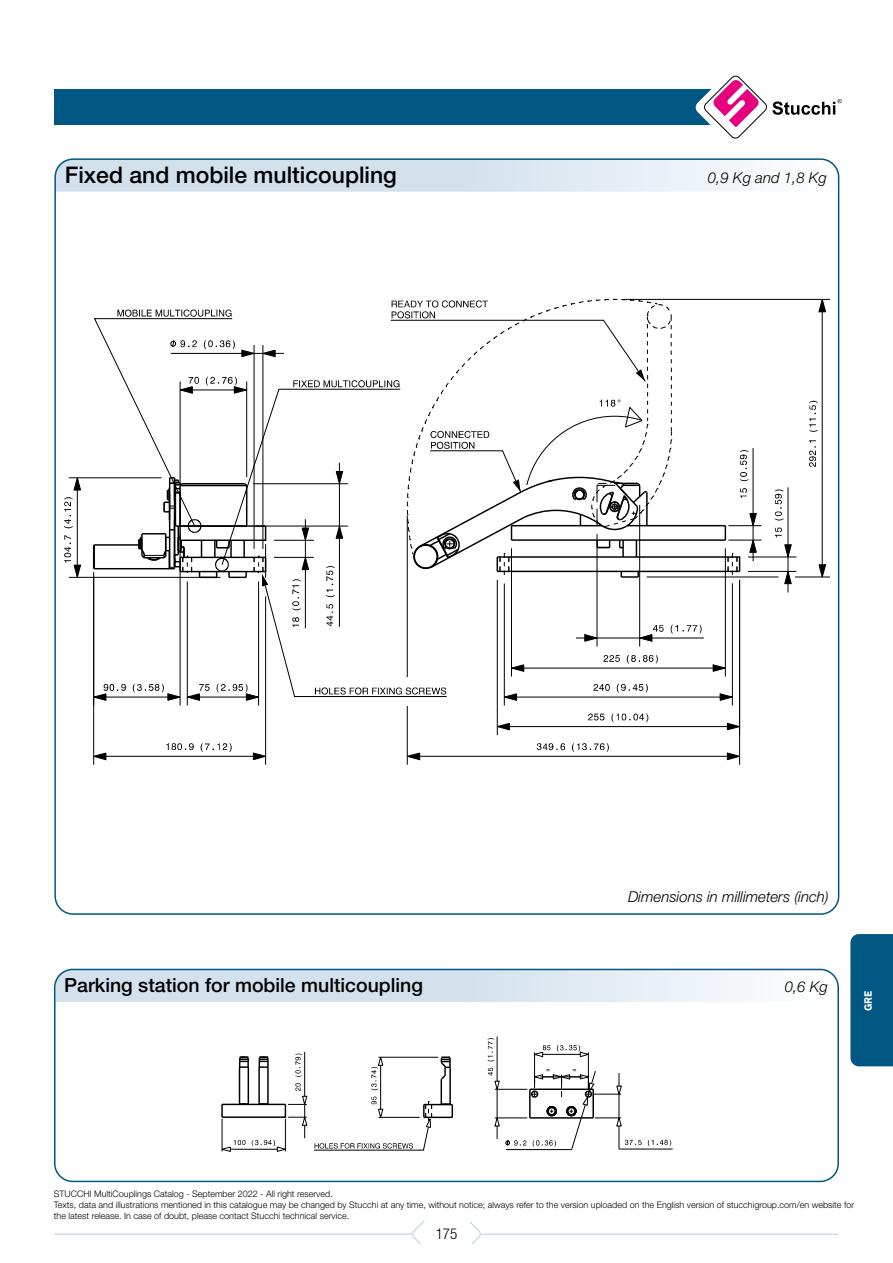
<style>
.page{position:relative;width:893px;height:1263px;background:#fff}
.page>*{position:absolute;margin:0;border:0;box-sizing:border-box;transform-origin:0 0}
.t1{font:500 22.95px "Helvetica Neue LT Std";color:#000}
.t2{font:500 19.5px "Helvetica Neue LT Std";color:#000}
.t3{font:italic 300 15px "Helvetica Neue LT Std";color:#000}
.t4{font:300 condensed 15px "Helvetica Neue LT Std";color:#000}
.t5{font:700 10.5px "IBM Plex Sans";color:#fff}
.t6{font:300 9px/10.8px "Helvetica Neue LT Std";color:#000}
</style>
<div class="page">
<svg style="left:412px;top:1221px;width:70px;height:23px"></svg>
<div style="left:425px;top:1220px;width:45px;height:28px;background:#fff"></div>
<hr style="left:54px;top:1234px;width:358px;height:1px;background:#b7cee0">
<hr style="left:480px;top:1234px;width:359px;height:1px;background:#b7cee0">
<div style="left:54px;top:89px;width:674px;height:36px;background:#005781"></div>
<svg style="left:695px;top:75px;width:147px;height:64px"></svg>
<svg style="left:57px;top:161px;width:782px;height:31px"></svg>
<svg style="left:67px;top:298px;width:763px;height:467px"></svg>
<svg style="left:166px;top:743px;width:28px;height:7px"></svg>
<svg style="left:201px;top:743px;width:31px;height:9px"></svg>
<hr style="left:106px;top:756px;width:147px;height:1px;background:#000">
<svg style="left:253px;top:752px;width:15px;height:8px"></svg>
<svg style="left:92px;top:752px;width:15px;height:8px"></svg>
<svg style="left:64px;top:497px;width:9px;height:31px"></svg>
<hr style="left:77px;top:490px;width:1px;height:75px;background:#000">
<svg style="left:73px;top:476px;width:8px;height:15px"></svg>
<svg style="left:64px;top:535px;width:17px;height:44px"></svg>
<svg style="left:588px;top:713px;width:17px;height:7px"></svg>
<svg style="left:611px;top:713px;width:37px;height:9px"></svg>
<hr style="left:509px;top:726px;width:218px;height:1px;background:#000">
<svg style="left:727px;top:723px;width:15px;height:7px"></svg>
<svg style="left:495px;top:723px;width:15px;height:7px"></svg>
<svg style="left:775px;top:527px;width:7px;height:10px"></svg>
<svg style="left:775px;top:489px;width:8px;height:31px"></svg>
<hr style="left:788px;top:487px;width:1px;height:58px;background:#000">
<svg style="left:784px;top:544px;width:8px;height:48px"></svg>
<svg style="left:809px;top:440px;width:7px;height:27px"></svg>
<svg style="left:809px;top:401px;width:9px;height:31px"></svg>
<hr style="left:822px;top:312px;width:1px;height:253px;background:#000">
<svg style="left:818px;top:298px;width:8px;height:14px"></svg>
<svg style="left:818px;top:564px;width:8px;height:15px"></svg>
<svg style="left:537px;top:743px;width:28px;height:7px"></svg>
<svg style="left:572px;top:743px;width:37px;height:9px"></svg>
<hr style="left:420px;top:756px;width:307px;height:1px;background:#000">
<svg style="left:727px;top:752px;width:15px;height:8px"></svg>
<svg style="left:405px;top:752px;width:15px;height:8px"></svg>
<svg style="left:92px;top:300px;width:665px;height:401px"></svg>
<svg style="left:56px;top:970px;width:783px;height:32px"></svg>
<div style="left:54px;top:969px;width:785px;height:213px;border:2px solid #005781;border-radius:18px"></div>
<hr style="left:304px;top:1052px;width:1px;height:44px;background:#000">
<svg style="left:221px;top:1054px;width:232px;height:98px"></svg>
<hr style="left:543px;top:1054px;width:37px;height:1px;background:#000">
<svg style="left:557px;top:1045px;width:32px;height:12px"></svg>
<svg style="left:534px;top:1045px;width:17px;height:12px"></svg>
<svg style="left:488px;top:1038px;width:6px;height:23px"></svg>
<hr style="left:497px;top:1036px;width:1px;height:45px;background:#000">
<svg style="left:648px;top:1140px;width:23px;height:6px"></svg>
<hr style="left:619px;top:1149px;width:54px;height:1px;background:#000">
<svg style="left:488px;top:1068px;width:154px;height:82px"></svg>
<div style="left:850px;top:934px;width:43px;height:132px;background:#005781"></div>
<h1 class="t1" style="left:65px;top:161px;width:334px">Fixed and mobile multicoupling</h1>
<h3 class="t3" style="left:708px;top:169px;width:120px">0,9 Kg and 1,8 Kg</h3>
<h3 class="t3" style="left:628px;top:888px;width:202px">Dimensions in millimeters (inch)</h3>
<h2 class="t2" style="left:64px;top:973px;width:360px">Parking station for mobile multicoupling</h2>
<h3 class="t3" style="left:785px;top:978px;width:45px">0,6 Kg</h3>
<p class="t5" style="left:860px;top:1011px;width:23px;rotate:-90deg">GRE</p>
<p class="t6" style="left:54px;top:1188px;width:802px">STUCCHI MultiCouplings Catalog - September 2022 - All right reserved.<br>Texts, data and illustrations mentioned in this catalogue may be changed by Stucchi at any time, without notice; always refer to the version uploaded on the English version of stucchigroup.com/en website for the latest release. In case of doubt, please contact Stucchi technical service.</p>
<h3 class="t4" style="left:436px;top:1225px;width:23px">175</h3>
</div>
